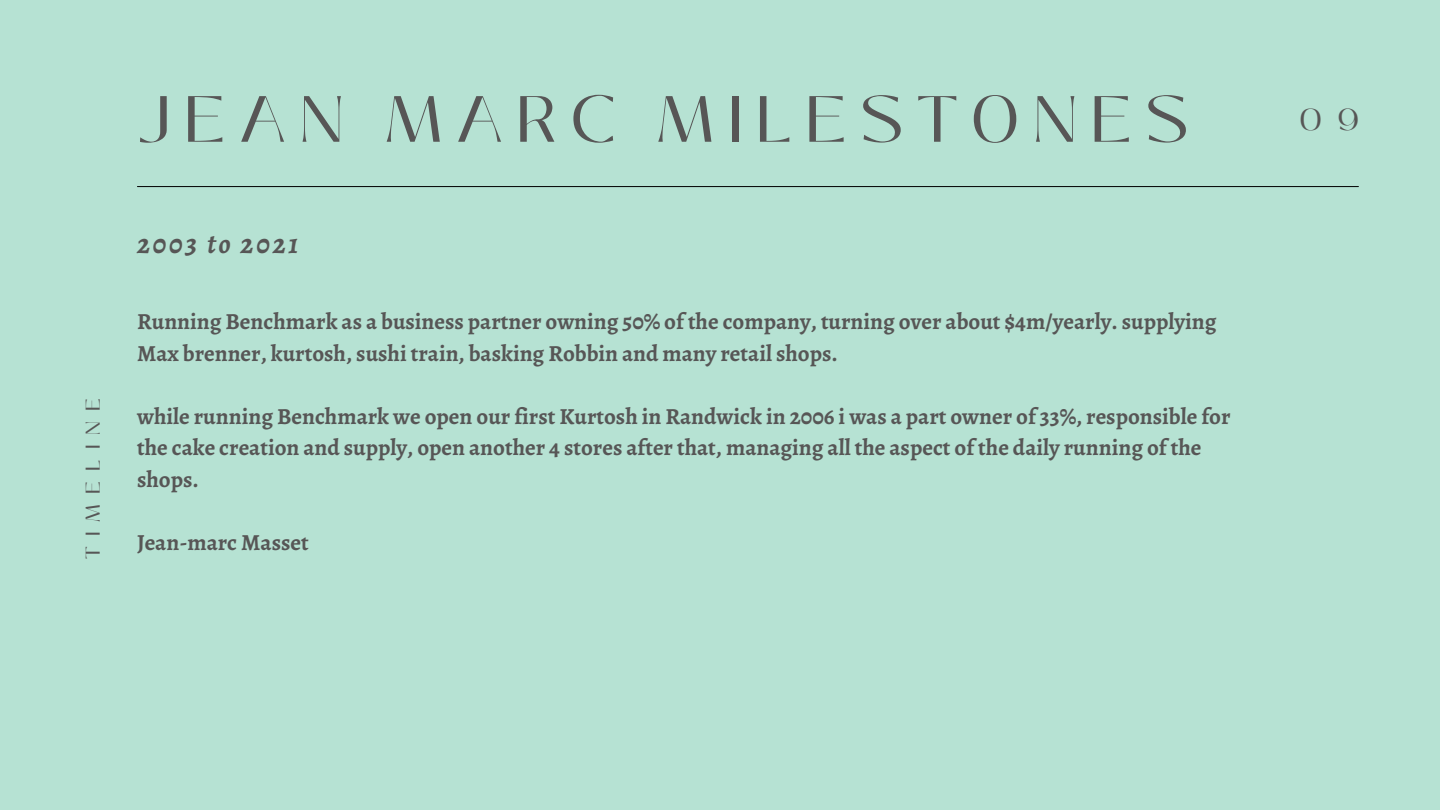
<style>
.page{position:relative;width:1440px;height:810px;background:#b6e2d3}
.page>*{position:absolute;margin:0;border:0;box-sizing:border-box;transform-origin:0 0}
.t1{font:65px "Black Mango";letter-spacing:.2em;color:#575656}
.t2{font:30px "Black Mango";color:#575656}
.t3{font:italic 700 28px "Alegreya";letter-spacing:.1em;color:#575656}
.t4{font:700 23px/31.5px "Alegreya";color:#575656}
.t5{font:20px "Black Mango";letter-spacing:.5em;color:#575656}
</style>
<div class="page">
<hr style="left:137px;top:186px;width:1221px;height:1px;background:#000">
<p class="t1" style="left:137px;top:70px;width:1053px">JEAN MARC MILESTONES</p>
<p class="t5" style="left:78px;top:559px;width:162px;rotate:-90deg">TIMELINE</p>
<p class="t3" style="left:137px;top:225px;width:163px">2003 to 2021</p>
<p class="t4" style="left:137px;top:306px;width:1081px">Running Benchmark as a business partner owning 50% of the company, turning over about $4m/yearly. supplying<br>Max brenner, kurtosh, sushi train, basking Robbin and many retail shops.</p>
<p class="t4" style="left:137px;top:400px;width:1095px">while running Benchmark we open our first Kurtosh in Randwick in 2006 i was a part owner of 33%, responsible for the cake creation and supply, open another 4 stores after that, managing all the aspect of the daily running of the shops.</p>
<p class="t4" style="left:137px;top:526px;width:173px">Jean-marc Masset</p>
<p class="t2" style="left:1300px;top:97px;width:61px">0 9</p>
</div>
